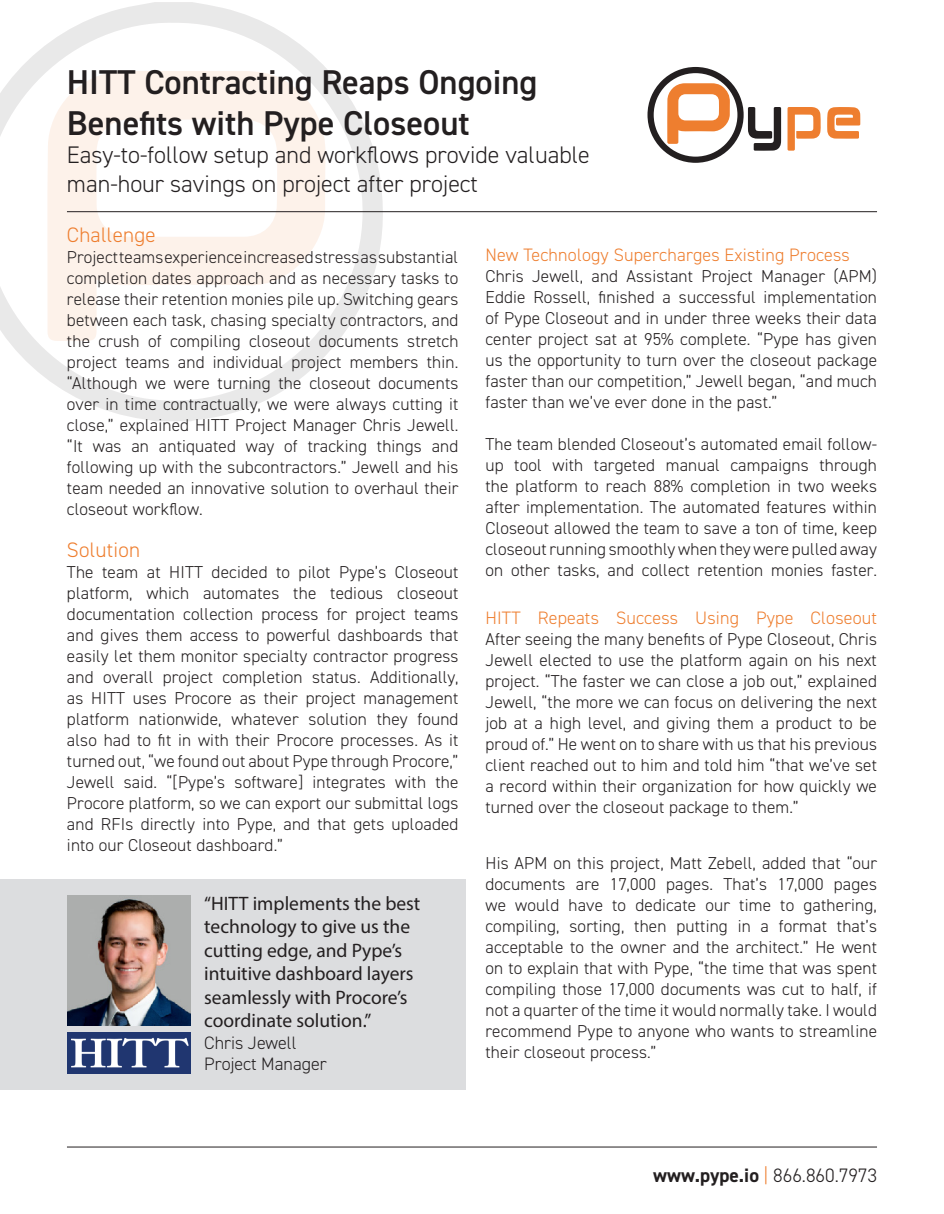
<style>
.page{position:relative;width:944px;height:1214px;background:#fff}
.page>*{position:absolute;margin:0;border:0;box-sizing:border-box;transform-origin:0 0}
.Main_heading{font:600 34.5px/41.4px "DIN2014";color:#231f20}
.Main_sub_heading{font:300 24px/28.8px "DIN2014";color:#231f20}
.Heading1{font:300 21px "DIN2014";letter-spacing:.01em;color:#ee7e2f}
.t1{font:19.5px/23.4px "Myriad Pro";color:#231f20}
.t2{font:300 19.5px "DIN2014";color:#231f20}
.Heading1-2{font:300 18px "DIN2014";letter-spacing:.01em;color:#ee7e2f}
.Body_text{font:300 18px "DIN2014";letter-spacing:.01em;color:#ee7e2f}
.t3{font:300 18px "DIN2014";color:#231f20}
.Body_text-2{font:300 17.25px/21px "DIN2014";letter-spacing:.01em;color:#231f20;text-align:justify}
.s1{font-weight:700}
.s2{color:#ee7e2f}
</style>
<div class="page">
<hr style="left:67px;top:1147px;width:810px;height:1px;background:#231f20">
<svg style="left:0;top:2px;width:384px;height:419px"></svg>
<svg style="left:47px;top:71px;width:279px;height:270px"></svg>
<svg style="left:787px;top:107px;width:34px;height:44px"></svg>
<svg style="left:827px;top:107px;width:33px;height:32px"></svg>
<svg style="left:647px;top:67px;width:134px;height:96px"></svg>
<hr style="left:67px;top:211px;width:810px;height:1px;background:#231f20">
<div style="left:0;top:879px;width:465px;height:210px;background:#dcdddf"></div>
<img style="left:67px;top:896px;width:124px;height:130px">
<img style="left:67px;top:1032px;width:124px;height:41px">
<p class="Main_heading" style="left:67px;top:60px;width:472px">HITT Contracting Reaps Ongoing<br>Benefits with Pype Closeout</p>
<p class="Main_sub_heading" style="left:67px;top:140px;width:524px">Easy-to-follow setup and workflows provide valuable man-hour savings on project after project</p>
<p class="Heading1" style="left:67px;top:222px;width:90px">Challenge</p>
<p class="Body_text-2" style="left:67px;top:246px;width:393px">Project teams experience increased stress as substantial completion dates approach and as necessary tasks to release their retention monies pile up. Switching gears between each task, chasing specialty contractors, and the crush of compiling closeout documents stretch project teams and individual project members thin. “Although we were turning the closeout documents over in time contractually, we were always cutting it close,” explained HITT Project Manager Chris Jewell. “It was an antiquated way of tracking things and following up with the subcontractors.” Jewell and his team needed an innovative solution to overhaul their closeout workflow.</p>
<p class="Heading1" style="left:67px;top:537px;width:75px">Solution</p>
<p class="Body_text-2" style="left:67px;top:561px;width:393px">The team at HITT decided to pilot Pype’s Closeout platform, which automates the tedious closeout documentation collection process for project teams and gives them access to powerful dashboards that easily let them monitor specialty contractor progress and overall project completion status. Additionally, as HITT uses Procore as their project management platform nationwide, whatever solution they found also had to fit in with their Procore processes. As it turned out, “we found out about Pype through Procore,” Jewell said. “[Pype’s software] integrates with the Procore platform, so we can export our submittal logs and RFIs directly into Pype, and that gets uploaded into our Closeout dashboard.”</p>
<p class="t1" style="left:204px;top:891px;width:218px">“HITT implements the best technology to give us the cutting edge, and Pype’s intuitive dashboard layers seamlessly with Procore’s coordinate solution.”</p>
<p class="t3" style="left:204px;top:1031px;width:94px">Chris Jewell</p>
<p class="t3" style="left:204px;top:1053px;width:124px">Project Manager</p>
<p class="Heading1-2" style="left:485px;top:243px;width:366px">New Technology Supercharges Existing Process</p>
<p class="Body_text-2" style="left:485px;top:265px;width:393px">Chris Jewell, and Assistant Project Manager (APM)<br>Eddie Rossell, finished a successful implementation of Pype Closeout and in under three weeks their data center project sat at 95% complete. “Pype has given us the opportunity to turn over the closeout package faster than our competition,” Jewell began, “and much faster than we’ve ever done in the past.”</p>
<p class="Body_text-2" style="left:485px;top:433px;width:393px">The team blended Closeout’s automated email follow&shy;up tool with targeted manual campaigns through the platform to reach 88% completion in two weeks after implementation. The automated features within Closeout allowed the team to save a ton of time, keep closeout running smoothly when they were pulled away on other tasks, and collect retention monies faster.</p>
<p class="Body_text" style="left:485px;top:607px;width:393px">HITT Repeats Success Using Pype Closeout</p>
<p class="Body_text-2" style="left:485px;top:629px;width:393px">After seeing the many benefits of Pype Closeout, Chris Jewell elected to use the platform again on his next project. “The faster we can close a job out,” explained Jewell, “the more we can focus on delivering the next job at a high level, and giving them a product to be proud of.” He went on to share with us that his previous client reached out to him and told him “that we’ve set a record within their organization for how quickly we turned over the closeout package to them.”</p>
<p class="Body_text-2" style="left:485px;top:852px;width:393px">His APM on this project, Matt Zebell, added that “our documents are 17,000 pages. That’s 17,000 pages we would have to dedicate our time to gathering, compiling, sorting, then putting in a format that’s acceptable to the owner and the architect.” He went on to explain that with Pype, “the time that was spent compiling those 17,000 documents was cut to half, if not a quarter of the time it would normally take. I would recommend Pype to anyone who wants to streamline their closeout process.”</p>
<p class="t2" style="left:653px;top:1163px;width:225px"><span class="s1">www.pype.io</span> <span class="s2">|</span> 866.860.7973</p>
</div>
